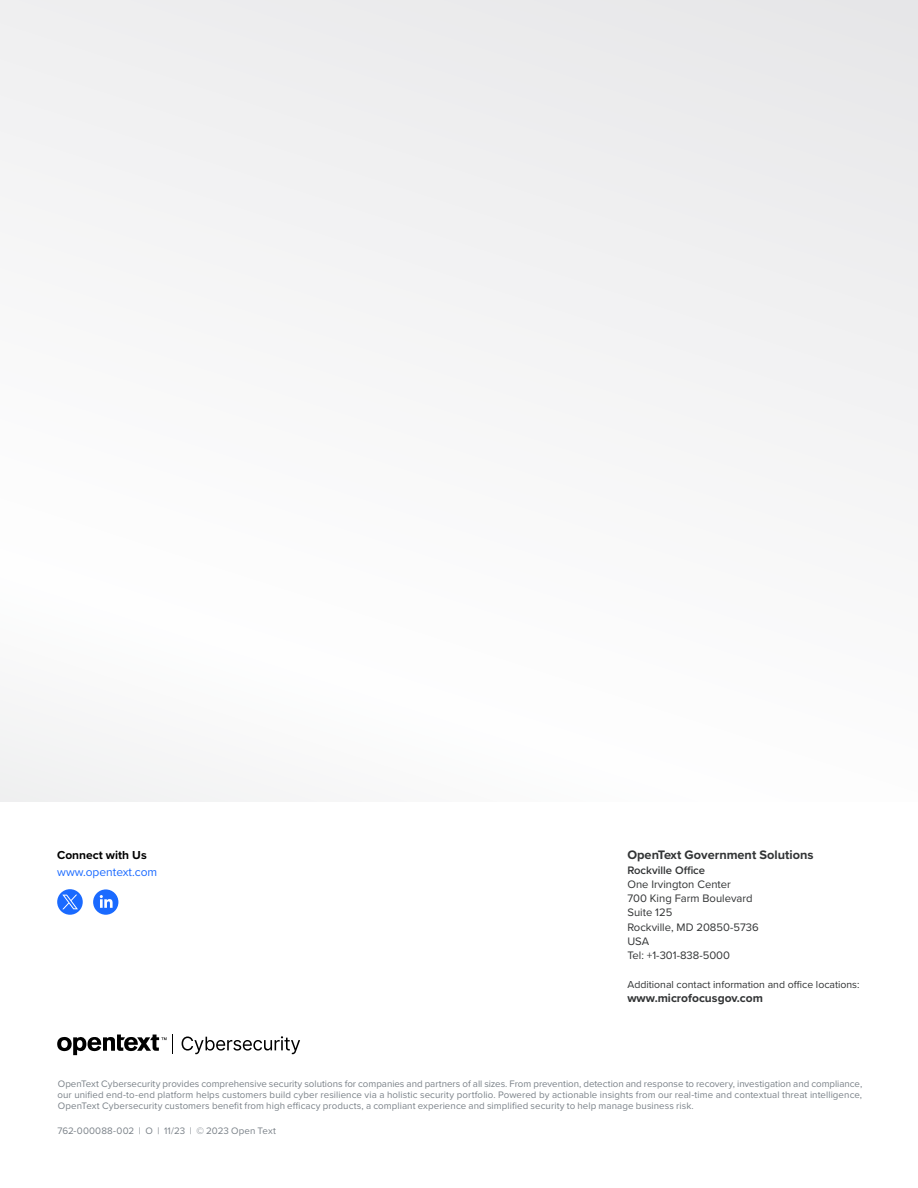
<style>
.page{position:relative;width:918px;height:1188px;background:#fff}
.page>*{position:absolute;margin:0;border:0;box-sizing:border-box;transform-origin:0 0}
.caption_7_9_5_bold{font:700 12.75px "Proxima Nova";color:#323435}
.t1{font:700 12px "Proxima Nova";color:#323435}
.Contact{font:12px "Proxima Nova";color:#1a6aff}
.Contact-2{font:700 12px "Proxima Nova";color:#000}
.caption_7_9_5{font:11.25px "Proxima Nova";color:#323435}
.caption_7_9_5-2{font:600 11.25px "Proxima Nova";color:#323435}
.caption_7_9_5-3{font:10.5px "Proxima Nova";color:#323435}
.Boilerplate_-_copy{font:9.75px/11.2px "Proxima Nova";letter-spacing:.01em;color:#7b8289;text-align:justify}
</style>
<div class="page">
<svg style="left:182px;top:1036px;width:118px;height:18px"></svg>
<svg style="left:57px;top:1035px;width:116px;height:20px"></svg>
<div style="left:0;top:0;width:918px;height:802px;background:#f6f6f6"></div>
<div style="left:93px;top:889px;width:25px;height:26px;background:#1a6aff;border-radius:13px"></div>
<svg style="left:100px;top:895px;width:13px;height:13px"></svg>
<svg style="left:57px;top:889px;width:26px;height:26px"></svg>
<svg style="left:62px;top:895px;width:16px;height:14px"></svg>
<p class="Contact-2" style="left:57px;top:846px;width:91px">Connect with Us</p>
<p class="Contact" style="left:57px;top:863px;width:102px">www.opentext.com</p>
<p class="caption_7_9_5_bold" style="left:627px;top:846px;width:188px">OpenText Government Solutions</p>
<p class="caption_7_9_5-2" style="left:627px;top:861px;width:79px">Rockville Office</p>
<p class="caption_7_9_5" style="left:627px;top:876px;width:105px">One Irvington Center</p>
<p class="caption_7_9_5" style="left:627px;top:890px;width:127px">700 King Farm Boulevard</p>
<p class="caption_7_9_5" style="left:627px;top:904px;width:46px">Suite 125</p>
<p class="caption_7_9_5" style="left:627px;top:918px;width:133px">Rockville, MD 20850-5736</p>
<p class="caption_7_9_5" style="left:627px;top:933px;width:23px">USA</p>
<p class="caption_7_9_5" style="left:627px;top:947px;width:104px">Tel: +1-301-838-5000</p>
<p class="caption_7_9_5-3" style="left:627px;top:976px;width:234px">Additional contact information and office locations:</p>
<p class="t1" style="left:627px;top:989px;width:137px">www.microfocusgov.com</p>
<p class="Boilerplate_-_copy" style="left:57px;top:1077px;width:806px">OpenText Cybersecurity provides comprehensive security solutions for companies and partners of all sizes. From prevention, detection and response to recovery, investigation and compliance, our unified end-to-end platform helps customers build cyber resilience via a holistic security portfolio. Powered by actionable insights from our real-time and contextual threat intelligence, OpenText Cybersecurity customers benefit from high efficacy products, a compliant experience and simplified security to help manage business risk.</p>
<p class="Boilerplate_-_copy" style="left:57px;top:1125px;width:220px">762-000088-002 | O | 11/23 | © 2023 Open Text</p>
</div>
